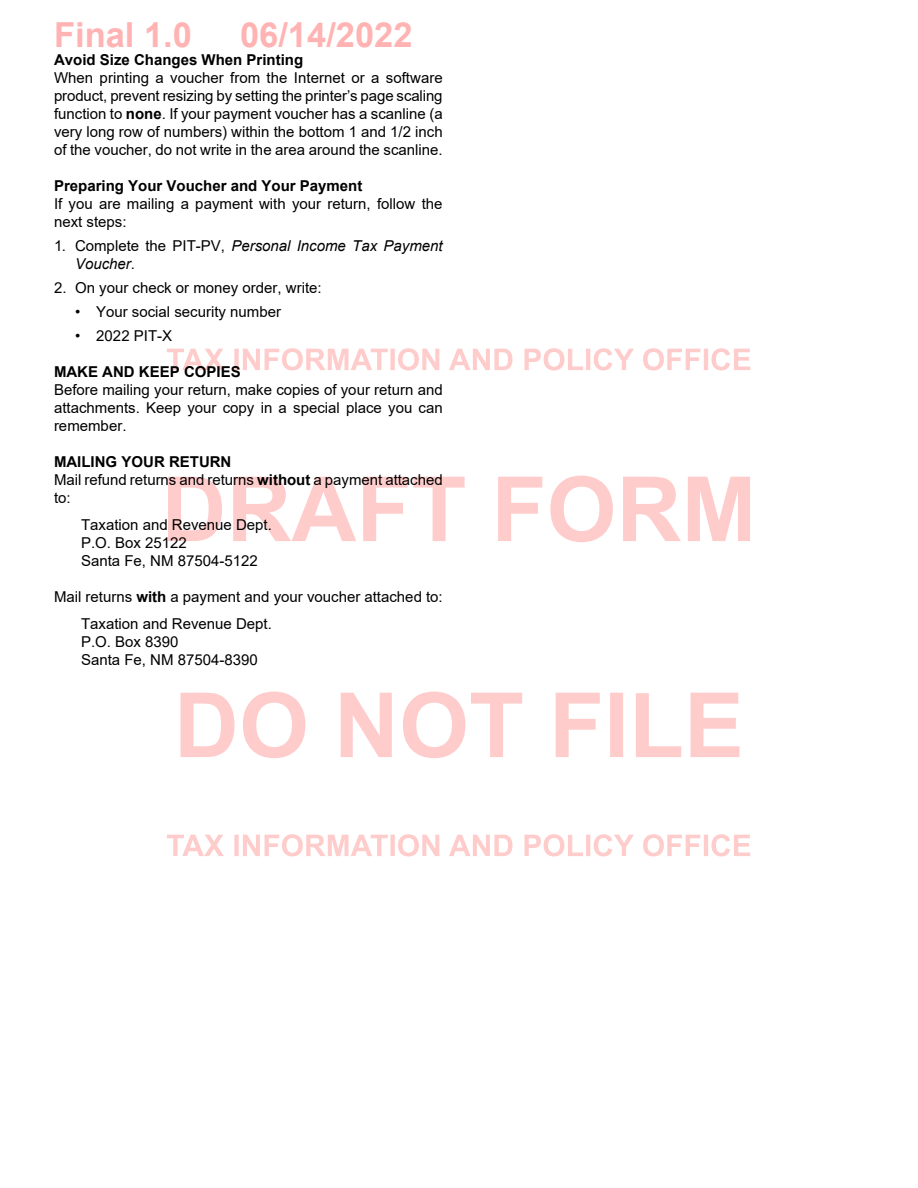
<style>
.page{position:relative;width:918px;height:1188px;background:#fff}
.page>*{position:absolute;margin:0;border:0;box-sizing:border-box;transform-origin:0 0}
.t1{font:700 34.5px "Arial";color:#ffb3b3}
.t2{font:15px/18px "Arial";color:#000}
.t3{font:700 15px "Arial";color:#000}
.t4{font:italic 15px/18px "Arial";color:#000}
.s1{font-weight:700}
.s2{font-style:normal}
</style>
<div class="page">
<svg style="left:167px;top:834px;width:583px;height:22px"></svg>
<svg style="left:181px;top:692px;width:559px;height:66px"></svg>
<svg style="left:168px;top:476px;width:582px;height:66px"></svg>
<svg style="left:167px;top:348px;width:583px;height:22px"></svg>
<h1 class="t1" style="left:54px;top:11px;width:140px">Final 1.0</h1>
<h1 class="t1" style="left:240px;top:11px;width:174px">06/14/2022</h1>
<p class="t3" style="left:54px;top:49px;width:251px">Avoid Size Changes When Printing</p>
<p class="t2" style="left:54px;top:69px;width:390px;text-align:justify">When printing a voucher from the Internet or a software product, prevent resizing by setting the printer’s page scaling function to <span class="s1">none</span>. If your payment voucher has a scanline (a very long row of numbers) within the bottom 1 and 1/2 inch of the voucher, do not write in the area around the scanline.</p>
<p class="t3" style="left:54px;top:175px;width:310px">Preparing Your Voucher and Your Payment</p>
<p class="t2" style="left:54px;top:195px;width:390px">If you are mailing a payment with your return, follow the next steps:</p>
<p class="t4" style="left:75px;top:237px;width:369px;text-indent:-21px"><span class="s2">1. Complete the PIT-PV,</span> Personal Income Tax Payment<br>Voucher<span class="s2">.</span></p>
<p class="t2" style="left:54px;top:279px;width:269px">2. On your check or money order, write:</p>
<p class="t2" style="left:75px;top:303px;width:208px">• Your social security number</p>
<p class="t2" style="left:75px;top:327px;width:99px">• 2022 PIT-X</p>
<p class="t3" style="left:54px;top:361px;width:188px">MAKE AND KEEP COPIES</p>
<p class="t2" style="left:54px;top:381px;width:390px;text-align:justify">Before mailing your return, make copies of your return and attachments. Keep your copy in a special place you can remember.</p>
<p class="t2" style="left:54px;top:453px;width:390px"><span class="s1">MAILING YOUR RETURN<br></span>Mail refund returns and returns <span class="s1">without</span> a payment attached to:</p>
<p class="t2" style="left:81px;top:516px;width:192px">Taxation and Revenue Dept.<br>P.O. Box 25122<br>Santa Fe, NM 87504-5122</p>
<p class="t2" style="left:81px;top:583px;width:363px;line-height:27px;text-indent:-27px">Mail returns <span class="s1">with</span> a payment and your voucher attached to:<br>Taxation and Revenue Dept.</p>
<p class="t2" style="left:81px;top:633px;width:178px">P.O. Box 8390<br>Santa Fe, NM 87504-8390</p>
</div>
